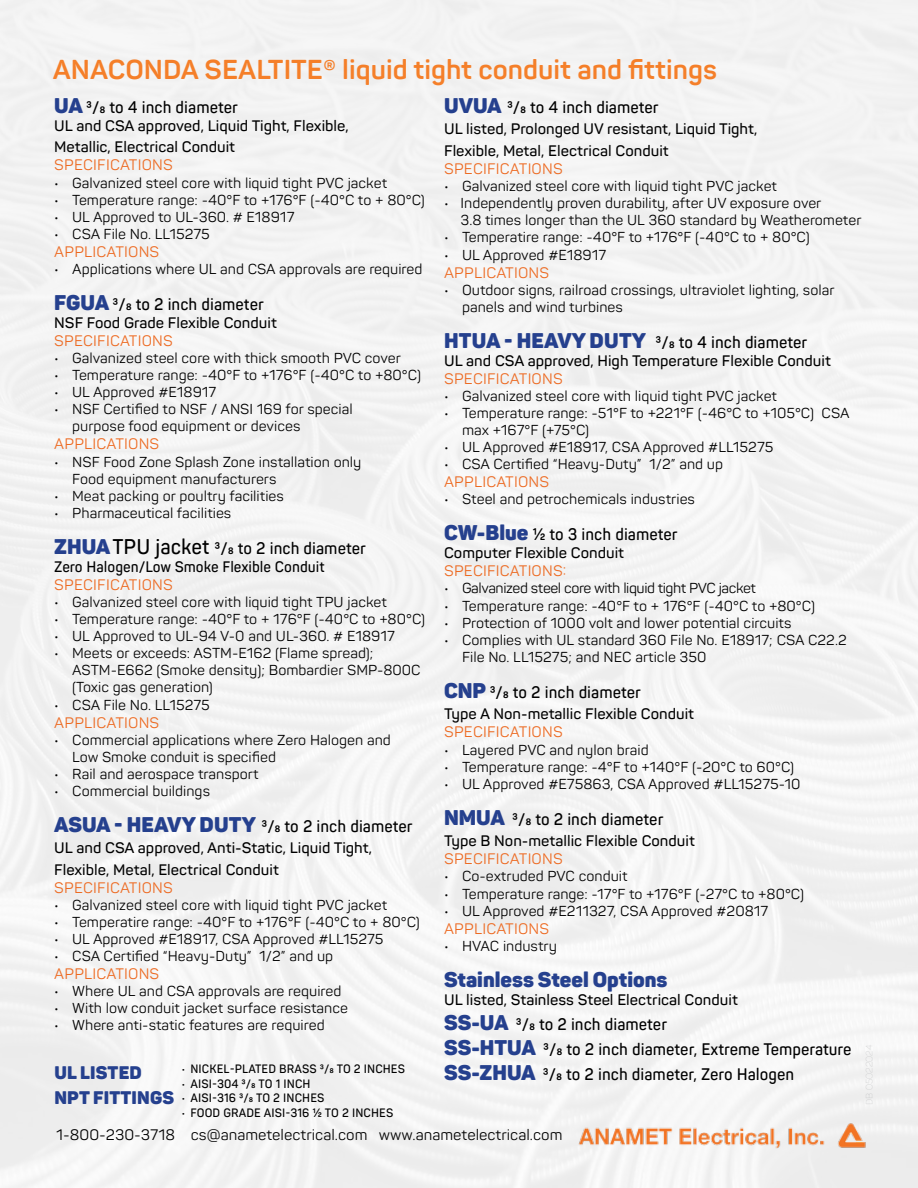
<style>
.page{position:relative;width:918px;height:1188px;background:#fff}
.page>*{position:absolute;margin:0;border:0;box-sizing:border-box;transform-origin:0 0}
.t1{font:700 27px "Panton";color:#f57f29}
.t2{font:900 21px "Panton";color:#25408e}
.t3{font:900 18px "Panton";letter-spacing:.01em;color:#25408e}
.t4{font:600 16.5px/25.2px "Panton Narrow";color:#000}
.t5{font:600 15px/21.6px "Panton";color:#000}
.t6{font:15px "Panton";letter-spacing:.01em;color:#ed6b23}
.t7{font:15px "Panton";color:#000}
.t8{font:600 15px "Panton Narrow";color:#000}
.t9{font:14.25px/17.1px "Panton";color:#000}
.t10{font:14.25px "Panton";letter-spacing:-.03em;color:#000}
.t11{font:600 12px "Panton Narrow";letter-spacing:.01em;color:#000}
.s1{font-family:"Panton";font-weight:900;font-size:21px;color:#25408e}
.s2{font-size:21px}
.s3{font-weight:400}
</style>
<div class="page">
<img style="left:575px;top:1123px;width:293px;height:27px">
<h1 class="t1" style="left:53px;top:59px;width:666px">ANACONDA SEALTITE® liquid tight conduit and fittings</h1>
<p class="t4" style="left:54px;top:96px;width:185px"><span class="s1">UA</span> 3/8 to 4 inch diameter</p>
<p class="t5" style="left:54px;top:116px;width:296px">UL and CSA approved, Liquid Tight, Flexible,<br>Metallic, Electrical Conduit</p>
<p class="t6" style="left:54px;top:159px;width:120px">SPECIFICATIONS</p>
<p class="t9" style="left:54px;top:176px;width:334px">• Galvanized steel core with liquid tight PVC jacket</p>
<p class="t9" style="left:54px;top:193px;width:372px">• Temperature range: -40°F to +176°F (-40°C to + 80°C)</p>
<p class="t9" style="left:54px;top:210px;width:242px">• UL Approved to UL-360. # E18917</p>
<p class="t9" style="left:54px;top:227px;width:157px">• CSA File No. LL15275</p>
<p class="t6" style="left:54px;top:246px;width:107px">APPLICATIONS</p>
<p class="t9" style="left:54px;top:262px;width:370px">• Applications where UL and CSA approvals are required</p>
<p class="t4" style="left:54px;top:293px;width:211px"><span class="s1">FGUA</span> 3/8 to 2 inch diameter</p>
<p class="t5" style="left:54px;top:313px;width:224px">NSF Food Grade Flexible Conduit</p>
<p class="t6" style="left:54px;top:335px;width:120px">SPECIFICATIONS</p>
<p class="t9" style="left:54px;top:351px;width:348px">• Galvanized steel core with thick smooth PVC cover</p>
<p class="t9" style="left:54px;top:368px;width:368px">• Temperature range: -40°F to +176°F (-40°C to +80°C)</p>
<p class="t9" style="left:54px;top:385px;width:164px">• UL Approved #E18917</p>
<p class="t9" style="left:72px;top:402px;width:282px;text-indent:-18px">• NSF Certified to NSF / ANSI 169 for special purpose food equipment or devices</p>
<p class="t6" style="left:54px;top:438px;width:107px">APPLICATIONS</p>
<p class="t9" style="left:72px;top:455px;width:291px;text-indent:-18px">• NSF Food Zone Splash Zone installation only<br>Food equipment manufacturers</p>
<p class="t9" style="left:54px;top:489px;width:231px">• Meat packing or poultry facilities</p>
<p class="t9" style="left:54px;top:506px;width:179px">• Pharmaceutical facilities</p>
<p class="t4" style="left:54px;top:537px;width:313px"><span class="s1">ZHUA</span><span class="s2">TPU jacket</span> 3/8 to 2 inch diameter</p>
<p class="t8" style="left:54px;top:561px;width:272px">Zero Halogen/Low Smoke Flexible Conduit</p>
<p class="t6" style="left:54px;top:579px;width:120px">SPECIFICATIONS</p>
<p class="t9" style="left:54px;top:595px;width:334px">• Galvanized steel core with liquid tight TPU jacket</p>
<p class="t9" style="left:54px;top:612px;width:372px">• Temperature range: -40°F to + 176°F (-40°C to +80°C)</p>
<p class="t9" style="left:54px;top:629px;width:342px">• UL Approved to UL-94 V-0 and UL-360. # E18917</p>
<p class="t9" style="left:72px;top:646px;width:350px;text-indent:-18px">• Meets or exceeds: ASTM-E162 (Flame spread);<br>ASTM-E662 (Smoke density); Bombardier SMP-800C (Toxic gas generation)</p>
<p class="t9" style="left:54px;top:698px;width:157px">• CSA File No. LL15275</p>
<p class="t6" style="left:54px;top:716px;width:107px">APPLICATIONS</p>
<p class="t9" style="left:72px;top:733px;width:320px;text-indent:-18px">• Commercial applications where Zero Halogen and<br>Low Smoke conduit is specified</p>
<p class="t9" style="left:54px;top:767px;width:206px">• Rail and aerospace transport</p>
<p class="t9" style="left:54px;top:784px;width:157px">• Commercial buildings</p>
<p class="t4" style="left:54px;top:815px;width:360px"><span class="s1">ASUA - HEAVY DUTY</span> 3/8 to 2 inch diameter</p>
<p class="t5" style="left:54px;top:838px;width:319px">UL and CSA approved, Anti-Static, Liquid Tight,<br>Flexible, Metal, Electrical Conduit</p>
<p class="t6" style="left:54px;top:881px;width:120px">SPECIFICATIONS</p>
<p class="t9" style="left:54px;top:898px;width:334px">• Galvanized steel core with liquid tight PVC jacket</p>
<p class="t9" style="left:54px;top:915px;width:367px">• Temperatire range: -40°F to +176°F (-40°C to + 80°C)</p>
<p class="t9" style="left:54px;top:932px;width:331px">• UL Approved #E18917, CSA Approved #LL15275</p>
<p class="t9" style="left:54px;top:949px;width:281px">• CSA Certified “Heavy-Duty” 1/2” and up</p>
<p class="t6" style="left:54px;top:968px;width:107px">APPLICATIONS</p>
<p class="t9" style="left:54px;top:984px;width:289px">• Where UL and CSA approvals are required</p>
<p class="t9" style="left:54px;top:1001px;width:295px">• With low conduit jacket surface resistance</p>
<p class="t9" style="left:54px;top:1018px;width:272px">• Where anti-static features are required</p>
<p class="t4" style="left:444px;top:97px;width:216px"><span class="s1">UVUA</span> 3/8 to 4 inch diameter</p>
<p class="t5" style="left:444px;top:120px;width:315px">UL listed, Prolonged UV resistant, Liquid Tight,<br>Flexible, Metal, Electrical Conduit</p>
<p class="t6" style="left:444px;top:163px;width:120px">SPECIFICATIONS</p>
<p class="t9" style="left:444px;top:179px;width:334px">• Galvanized steel core with liquid tight PVC jacket</p>
<p class="t9" style="left:461px;top:196px;width:403px;text-indent:-17px">• Independently proven durability, after UV exposure over<br>3.8 times longer than the UL 360 standard by Weatherometer</p>
<p class="t9" style="left:444px;top:230px;width:367px">• Temperatire range: -40°F to +176°F (-40°C to + 80°C)</p>
<p class="t9" style="left:444px;top:247px;width:164px">• UL Approved #E18917</p>
<p class="t6" style="left:444px;top:266px;width:107px">APPLICATIONS</p>
<p class="t9" style="left:462px;top:283px;width:374px;text-indent:-18px">• Outdoor signs, railroad crossings, ultraviolet lighting, solar panels and wind turbines</p>
<p class="t4" style="left:444px;top:331px;width:365px"><span class="s1">HTUA - HEAVY DUTY</span> 3/8 to 4 inch diameter</p>
<p class="t5" style="left:444px;top:351px;width:388px">UL and CSA approved, High Temperature Flexible Conduit</p>
<p class="t6" style="left:444px;top:373px;width:120px">SPECIFICATIONS</p>
<p class="t9" style="left:444px;top:389px;width:334px">• Galvanized steel core with liquid tight PVC jacket</p>
<p class="t9" style="left:462px;top:406px;width:389px;text-indent:-18px">• Temperature range: -51°F to +221°F (-46°C to +105°C) CSA max +167°F (+75°C)</p>
<p class="t9" style="left:444px;top:440px;width:331px">• UL Approved #E18917, CSA Approved #LL15275</p>
<p class="t9" style="left:444px;top:457px;width:281px">• CSA Certified “Heavy-Duty” 1/2” and up</p>
<p class="t6" style="left:444px;top:476px;width:107px">APPLICATIONS</p>
<p class="t9" style="left:444px;top:492px;width:252px">• Steel and petrochemicals industries</p>
<p class="t4" style="left:444px;top:524px;width:235px"><span class="s1">CW-Blue</span> ½ to 3 inch diameter</p>
<p class="t5" style="left:444px;top:544px;width:182px">Computer Flexible Conduit</p>
<p class="t6" style="left:444px;top:565px;width:124px">SPECIFICATIONS:</p>
<p class="t10" style="left:444px;top:583px;width:314px">• Galvanized steel core with liquid tight PVC jacket</p>
<p class="t9" style="left:444px;top:598px;width:372px">• Temperature range: -40°F to + 176°F (-40°C to +80°C)</p>
<p class="t9" style="left:444px;top:616px;width:349px">• Protection of 1000 volt and lower potential circuits</p>
<p class="t9" style="left:462px;top:633px;width:386px;text-indent:-18px">• Complies with UL standard 360 File No. E18917; CSA C22.2<br>File No. LL15275; and NEC article 350</p>
<p class="t4" style="left:444px;top:681px;width:198px"><span class="s1">CNP</span> 3/8 to 2 inch diameter</p>
<p class="t5" style="left:444px;top:705px;width:252px">Type A Non-metallic Flexible Conduit</p>
<p class="t6" style="left:444px;top:726px;width:120px">SPECIFICATIONS</p>
<p class="t9" style="left:444px;top:742px;width:206px">• Layered PVC and nylon braid</p>
<p class="t9" style="left:444px;top:760px;width:352px">• Temperature range: -4°F to +140°F (-20°C to 60°C)</p>
<p class="t9" style="left:444px;top:777px;width:358px">• UL Approved #E75863, CSA Approved #LL15275-10</p>
<p class="t4" style="left:444px;top:808px;width:221px"><span class="s1">NMUA</span> 3/8 to 2 inch diameter</p>
<p class="t5" style="left:444px;top:832px;width:252px">Type B Non-metallic Flexible Conduit</p>
<p class="t6" style="left:444px;top:853px;width:120px">SPECIFICATIONS</p>
<p class="t9" style="left:444px;top:869px;width:185px">• Co-extruded PVC conduit</p>
<p class="t9" style="left:444px;top:886px;width:362px">• Temperature range: -17°F to +176°F (-27°C to +80°C)</p>
<p class="t9" style="left:444px;top:904px;width:326px">• UL Approved #E211327, CSA Approved #20817</p>
<p class="t6" style="left:444px;top:923px;width:107px">APPLICATIONS</p>
<p class="t9" style="left:444px;top:939px;width:114px">• HVAC industry</p>
<h2 class="t2" style="left:444px;top:971px;width:225px">Stainless Steel Options</h2>
<p class="t5" style="left:444px;top:990px;width:295px">UL listed, Stainless Steel Electrical Conduit</p>
<p class="t4" style="left:444px;top:1013px;width:409px"><span class="s1">SS-UA</span> 3/8 to 2 inch diameter<br><span class="s1">SS-HTUA</span> 3/8 to 2 inch diameter, Extreme Temperature</p>
<p class="t11" style="left:181px;top:1064px;width:225px"><span class="s3">•</span> NICKEL-PLATED BRASS 3/8 TO 2 INCHES</p>
<p class="t11" style="left:181px;top:1079px;width:131px"><span class="s3">•</span> AISI-304 3/8 TO 1 INCH</p>
<p class="t11" style="left:181px;top:1093px;width:145px"><span class="s3">•</span> AISI-316 3/8 TO 2 INCHES</p>
<p class="t11" style="left:181px;top:1108px;width:213px"><span class="s3">•</span> FOOD GRADE AISI-316 ½ TO 2 INCHES</p>
<p class="t3" style="left:54px;top:1065px;width:89px">UL LISTED</p>
<p class="t4" style="left:444px;top:1064px;width:352px"><span class="s1">SS-ZHUA</span> 3/8 to 2 inch diameter, Zero Halogen</p>
<p class="t3" style="left:54px;top:1091px;width:121px">NPT FITTINGS</p>
<p class="t7" style="left:56px;top:1129px;width:508px">1-800-230-3718 cs@anametelectrical.com www.anametelectrical.com</p>
</div>
